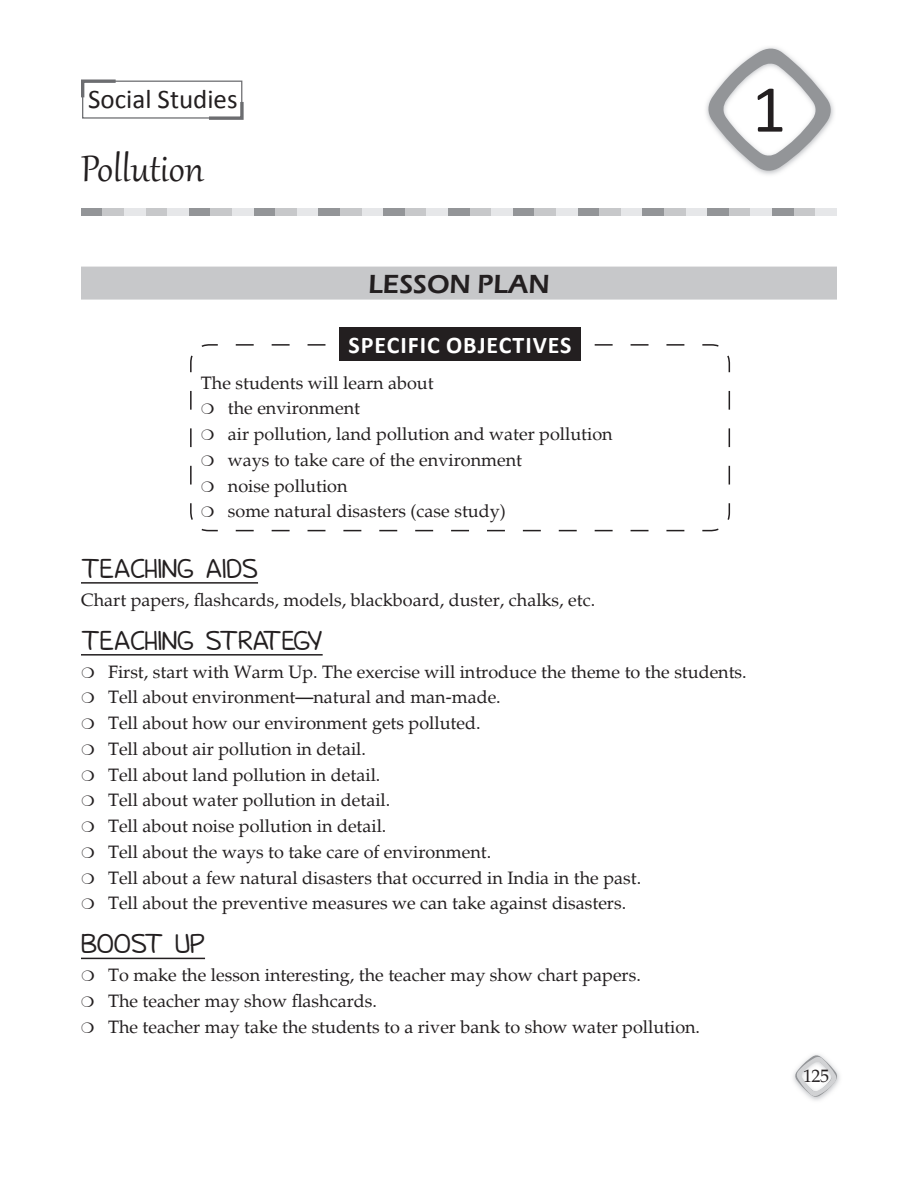
<style>
.page{position:relative;width:918px;height:1188px;background:#fff}
.page>*{position:absolute;margin:0;border:0;box-sizing:border-box;transform-origin:0 0}
.t1{font:67.5px "Calibri";color:#231f20}
.t2{font:45px "Gabriola";color:#231f20}
.t3{font:27px "Calibri";color:#231f20}
.t4{font:600 27px "Eras ITC";color:#231f20}
.t5{font:24px "Donald";color:#231f20}
.t6{font:700 24px "Calibri";letter-spacing:.04em;color:#fff}
.t7{font:18px/25.8px "Palatino";color:#231f20}
</style>
<div class="page">
<div style="left:82px;top:81px;width:160px;height:38px;border:1px solid #6c6d70"></div>
<div style="left:81px;top:208px;width:22px;height:8px;background:#939598"></div>
<div style="left:103px;top:208px;width:21px;height:8px;background:#c7c8ca"></div>
<div style="left:124px;top:208px;width:22px;height:8px;background:#e6e7e9"></div>
<div style="left:146px;top:208px;width:21px;height:8px;background:#c7c8ca"></div>
<div style="left:167px;top:208px;width:22px;height:8px;background:#e6e7e9"></div>
<div style="left:189px;top:208px;width:22px;height:8px;background:#939598"></div>
<div style="left:211px;top:208px;width:21px;height:8px;background:#c7c8ca"></div>
<div style="left:232px;top:208px;width:22px;height:8px;background:#e6e7e9"></div>
<div style="left:254px;top:208px;width:21px;height:8px;background:#939598"></div>
<div style="left:275px;top:208px;width:22px;height:8px;background:#c7c8ca"></div>
<div style="left:297px;top:208px;width:22px;height:8px;background:#e6e7e9"></div>
<div style="left:319px;top:208px;width:21px;height:8px;background:#939598"></div>
<div style="left:340px;top:208px;width:22px;height:8px;background:#c7c8ca"></div>
<div style="left:362px;top:208px;width:21px;height:8px;background:#e6e7e9"></div>
<div style="left:383px;top:208px;width:22px;height:8px;background:#939598"></div>
<div style="left:405px;top:208px;width:22px;height:8px;background:#c7c8ca"></div>
<div style="left:427px;top:208px;width:21px;height:8px;background:#e6e7e9"></div>
<div style="left:448px;top:208px;width:22px;height:8px;background:#939598"></div>
<div style="left:470px;top:208px;width:21px;height:8px;background:#c7c8ca"></div>
<div style="left:491px;top:208px;width:22px;height:8px;background:#e6e7e9"></div>
<div style="left:513px;top:208px;width:22px;height:8px;background:#939598"></div>
<div style="left:535px;top:208px;width:21px;height:8px;background:#c7c8ca"></div>
<div style="left:556px;top:208px;width:22px;height:8px;background:#e6e7e9"></div>
<div style="left:578px;top:208px;width:21px;height:8px;background:#939598"></div>
<div style="left:599px;top:208px;width:22px;height:8px;background:#c7c8ca"></div>
<div style="left:621px;top:208px;width:22px;height:8px;background:#e6e7e9"></div>
<div style="left:643px;top:208px;width:21px;height:8px;background:#939598"></div>
<div style="left:664px;top:208px;width:22px;height:8px;background:#c7c8ca"></div>
<div style="left:686px;top:208px;width:21px;height:8px;background:#e6e7e9"></div>
<div style="left:707px;top:208px;width:22px;height:8px;background:#939598"></div>
<div style="left:729px;top:208px;width:22px;height:8px;background:#c7c8ca"></div>
<div style="left:751px;top:208px;width:21px;height:8px;background:#e6e7e9"></div>
<div style="left:772px;top:208px;width:22px;height:8px;background:#939598"></div>
<div style="left:794px;top:208px;width:21px;height:8px;background:#c7c8ca"></div>
<div style="left:815px;top:208px;width:22px;height:8px;background:#e6e7e9"></div>
<img style="left:706px;top:103px;width:128px;height:72px">
<svg style="left:707px;top:47px;width:125px;height:125px"></svg>
<svg style="left:81px;top:79px;width:38px;height:22px"></svg>
<svg style="left:206px;top:99px;width:38px;height:21px"></svg>
<img style="left:793px;top:1054px;width:47px;height:47px">
<svg style="left:795px;top:1055px;width:43px;height:42px"></svg>
<hr style="left:81px;top:582px;width:177px;height:2px;background:#231f20">
<hr style="left:81px;top:654px;width:242px;height:2px;background:#231f20">
<hr style="left:81px;top:958px;width:124px;height:1px;background:#231f20">
<svg style="left:190px;top:343px;width:541px;height:189px"></svg>
<div style="left:340px;top:327px;width:241px;height:34px;background:#231f20"></div>
<div style="left:81px;top:267px;width:756px;height:33px;background:#c7c8ca"></div>
<svg style="left:201px;top:404px;width:18px;height:11px"></svg>
<svg style="left:201px;top:429px;width:18px;height:12px"></svg>
<svg style="left:201px;top:455px;width:18px;height:12px"></svg>
<svg style="left:201px;top:481px;width:18px;height:12px"></svg>
<svg style="left:201px;top:507px;width:18px;height:11px"></svg>
<h3 class="t3" style="left:88px;top:82px;width:151px">Social Studies</h3>
<h2 class="t2" style="left:81px;top:140px;width:125px">Pollution</h2>
<h1 class="t1" style="left:752px;top:67px;width:36px">1</h1>
<h3 class="t4" style="left:368px;top:269px;width:183px">LESSON PLAN</h3>
<h3 class="t6" style="left:349px;top:330px;width:225px">SPECIFIC OBJECTIVES</h3>
<p class="t7" style="left:228px;top:370px;width:386px;text-indent:-27px">The students will learn about<br>the environment<br>air pollution, land pollution and water pollution ways to take care of the environment<br>noise pollution<br>some natural disasters (case study)</p>
<h3 class="t5" style="left:81px;top:558px;width:179px">TEACHING AIDS</h3>
<p class="t7" style="left:81px;top:587px;width:516px">Chart papers, flashcards, models, blackboard, duster, chalks, etc.</p>
<h3 class="t5" style="left:81px;top:630px;width:243px">TEACHING STRATEGY</h3>
<p class="t7" style="left:108px;top:659px;width:640px">First, start with Warm Up. The exercise will introduce the theme to the students.<br>Tell about environment—natural and man-made.<br>Tell about how our environment gets polluted.<br>Tell about air pollution in detail.<br>Tell about land pollution in detail.<br>Tell about water pollution in detail.<br>Tell about noise pollution in detail.<br>Tell about the ways to take care of environment.<br>Tell about a few natural disasters that occurred in India in the past.<br>Tell about the preventive measures we can take against disasters.</p>
<h3 class="t5" style="left:81px;top:934px;width:126px">BOOST UP</h3>
<p class="t7" style="left:108px;top:963px;width:594px">To make the lesson interesting, the teacher may show chart papers.<br>The teacher may show flashcards.<br>The teacher may take the students to a river bank to show water pollution.</p>
<p class="t7" style="left:803px;top:1063px;width:28px">125</p>
</div>
